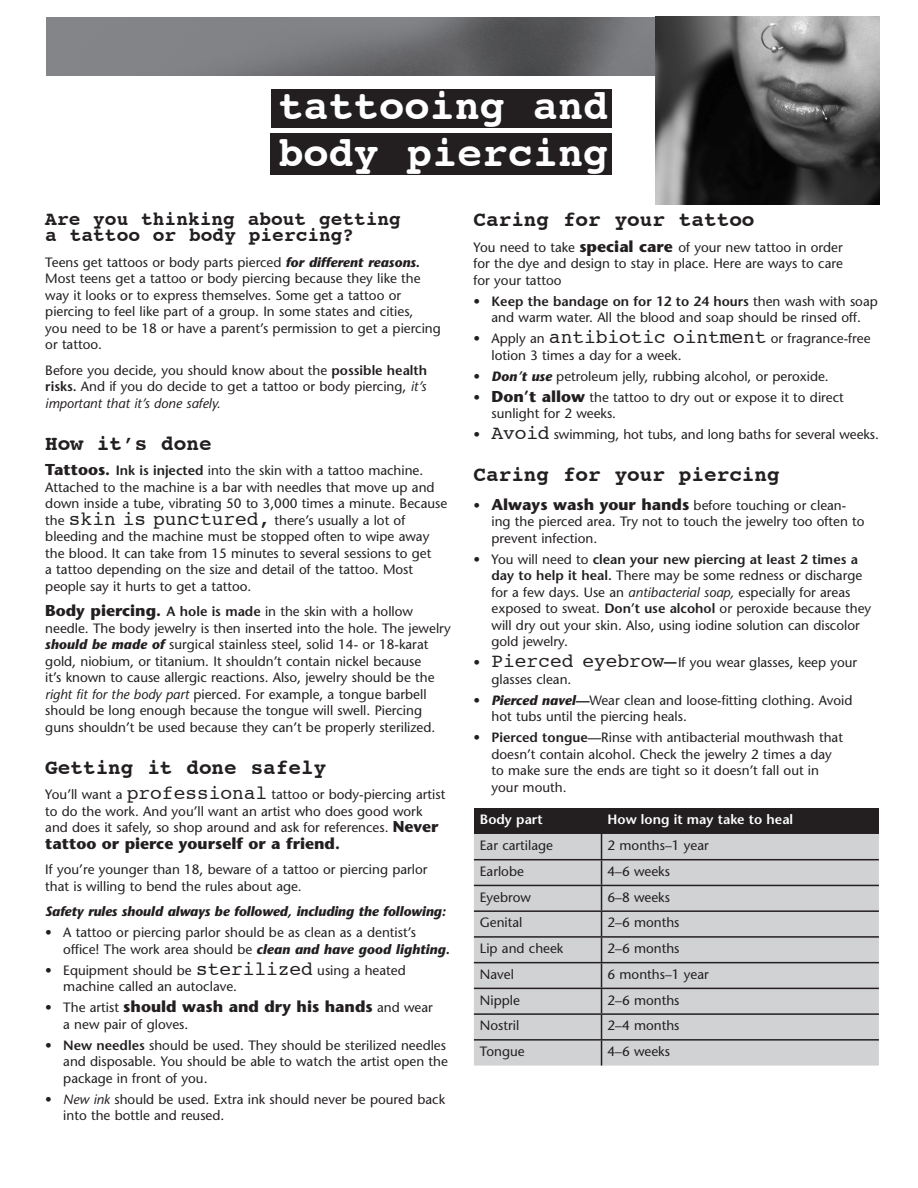
<style>
.page{position:relative;width:918px;height:1188px;background:#fff}
.page>*{position:absolute;margin:0;border:0;box-sizing:border-box;transform-origin:0 0}
.t1{font:700 42px/46.5px "Courier";color:#fff}
.t2{font:700 21px "Courier";color:#231f20}
.t3{font:700 19.5px/16.5px "Courier";color:#231f20}
.t4{font:700 15.75px "Stone Sans";color:#231f20}
.t5{font:13.5px/16.5px "Stone Sans";color:#231f20}
.t6{font:italic 700 13.5px "Stone Sans";letter-spacing:-.01em;color:#231f20}
.t7{font:600 13.5px "Stone Sans";color:#fff}
.s1{font-weight:700;font-style:italic}
.s2{font-weight:600}
.s3{font-style:italic}
.s4{font-weight:700;font-size:15.75px}
.s5{font-family:"Courier";font-size:19.5px}
.s6{font-weight:400;font-size:13.5px}
</style>
<div class="page">
<div style="left:271px;top:89px;width:341px;height:39px;background:#231f20"></div>
<div style="left:270px;top:133px;width:342px;height:42px;background:#231f20"></div>
<img style="left:47px;top:17px;width:609px;height:58px">
<img style="left:656px;top:16px;width:223px;height:189px">
<div style="left:474px;top:808px;width:128px;height:26px;background:#231f20"></div>
<div style="left:602px;top:808px;width:277px;height:26px;background:#231f20"></div>
<div style="left:474px;top:834px;width:405px;height:232px;background:#d1d2d4"></div>
<hr style="left:474px;top:859px;width:405px;height:1px;background:#231f20">
<hr style="left:474px;top:885px;width:405px;height:1px;background:#231f20">
<hr style="left:474px;top:910px;width:405px;height:2px;background:#231f20">
<hr style="left:474px;top:936px;width:405px;height:2px;background:#231f20">
<hr style="left:474px;top:962px;width:405px;height:1px;background:#231f20">
<hr style="left:474px;top:988px;width:405px;height:1px;background:#231f20">
<hr style="left:474px;top:1013px;width:405px;height:2px;background:#231f20">
<hr style="left:474px;top:1039px;width:405px;height:2px;background:#231f20">
<svg style="left:601px;top:834px;width:1px;height:232px"></svg>
<h1 class="t1" style="left:278px;top:86px;width:332px">tattooing and body piercing</h1>
<h3 class="t3" style="left:45px;top:212px;width:357px">Are you thinking about getting a tattoo or body piercing?</h3>
<p class="t5" style="left:45px;top:254px;width:397px">Teens get tattoos or body parts pierced <span class="s1">for different reasons.<br></span>Most teens get a tattoo or body piercing because they like the way it looks or to express themselves. Some get a tattoo or piercing to feel like part of a group. In some states and cities,<br>you need to be 18 or have a parent’s permission to get a piercing or tattoo.</p>
<p class="t5" style="left:45px;top:362px;width:383px;text-align:justify">Before you decide, you should know about the <span class="s2">possible health risks.</span> And if you do decide to get a tattoo or body piercing, <span class="s3">it’s important that it’s done safely.</span></p>
<h2 class="t2" style="left:45px;top:431px;width:168px">How itʼs done</h2>
<p class="t5" style="left:45px;top:462px;width:403px"><span class="s4">Tattoos.</span> <span class="s2">Ink is injected</span> into the skin with a tattoo machine.<br>Attached to the machine is a bar with needles that move up and down inside a tube, vibrating 50 to 3,000 times a minute. Because the <span class="s5">skin is punctured,</span> there’s usually a lot of bleeding and the machine must be stopped often to wipe away the blood. It can take from 15 minutes to several sessions to get<br>a tattoo depending on the size and detail of the tattoo. Most people say it hurts to get a tattoo.</p>
<p class="t5" style="left:45px;top:603px;width:407px"><span class="s4">Body piercing.</span> <span class="s2">A hole is made</span> in the skin with a hollow needle. The body jewelry is then inserted into the hole. The jewelry <span class="s1">should be made of</span> surgical stainless steel, solid 14- or 18-karat gold, niobium, or titanium. It shouldn’t contain nickel because<br>it’s known to cause allergic reactions. Also, jewelry should be the <span class="s3">right fit for the body part</span> pierced. For example, a tongue barbell should be long enough because the tongue will swell. Piercing guns shouldn’t be used because they can’t be properly sterilized.</p>
<h2 class="t2" style="left:45px;top:755px;width:283px">Getting it done safely</h2>
<p class="t5" style="left:45px;top:786px;width:402px">You’ll want a <span class="s5">professional</span> tattoo or body-piercing artist to do the work. And you’ll want an artist who does good work and does it safely, so shop around and ask for references. <span class="s4">Never</span></p>
<p class="t4" style="left:45px;top:834px;width:296px">tattoo or pierce yourself or a friend.</p>
<p class="t5" style="left:45px;top:861px;width:384px">If you’re younger than 18, beware of a tattoo or piercing parlor that is willing to bend the rules about age.</p>
<p class="t6" style="left:45px;top:904px;width:402px">Safety rules should always be followed, including the following:</p>
<p class="t5" style="left:63px;top:924px;width:388px;text-indent:-18px">• A tattoo or piercing parlor should be as clean as a dentist’s office! The work area should be <span class="s1">clean and have good lighting.</span></p>
<p class="t5" style="left:63px;top:962px;width:344px;text-indent:-18px">• Equipment should be <span class="s5">sterilized</span> using a heated machine called an autoclave.</p>
<p class="t4" style="left:45px;top:997px;width:389px"><span class="s6">• The artist</span> should wash and dry his hands <span class="s6">and wear</span></p>
<p class="t5" style="left:63px;top:1016px;width:127px">a new pair of gloves.</p>
<p class="t5" style="left:63px;top:1037px;width:386px;text-indent:-18px">• <span class="s2">New needles</span> should be used. They should be sterilized needles and disposable. You should be able to watch the artist open the package in front of you.</p>
<p class="t5" style="left:63px;top:1091px;width:383px;text-indent:-18px">• <span class="s3">New ink</span> should be used. Extra ink should never be poured back into the bottle and reused.</p>
<h2 class="t2" style="left:474px;top:207px;width:283px">Caring for your tattoo</h2>
<p class="t5" style="left:474px;top:239px;width:371px;text-align:justify">You need to take <span class="s4">special care</span> of your new tattoo in order for the dye and design to stay in place. Here are ways to care for your tattoo</p>
<p class="t5" style="left:474px;top:293px;width:406px;text-align:center">• <span class="s2">Keep the bandage on for 12 to 24 hours</span> then wash with soap and warm water. All the blood and soap should be rinsed off.</p>
<p class="t5" style="left:492px;top:330px;width:381px;text-indent:-18px">• Apply an <span class="s5">antibiotic ointment</span> or fragrance-free lotion 3 times a day for a week.</p>
<p class="t5" style="left:474px;top:368px;width:357px">• <span class="s1">Don’t use</span> petroleum jelly, rubbing alcohol, or peroxide.</p>
<p class="t5" style="left:492px;top:389px;width:354px;text-indent:-18px">• <span class="s4">Don’t allow</span> the tattoo to dry out or expose it to direct sunlight for 2 weeks.</p>
<p class="t5" style="left:474px;top:426px;width:407px">• <span class="s5">Avoid</span> swimming, hot tubs, and long baths for several weeks.</p>
<h2 class="t2" style="left:474px;top:462px;width:308px">Caring for your piercing</h2>
<p class="t5" style="left:492px;top:497px;width:375px;text-indent:-18px">• <span class="s4">Always wash your hands</span> before touching or clean&shy;ing the pierced area. Try not to touch the jewelry too often to prevent infection.</p>
<p class="t5" style="left:492px;top:551px;width:381px;text-indent:-18px">• You will need to <span class="s2">clean your new piercing at least 2 times a day to help it heal.</span> There may be some redness or discharge for a few days. Use an <span class="s3">antibacterial soap,</span> especially for areas exposed to sweat. <span class="s2">Don’t use alcohol</span> or peroxide because they will dry out your skin. Also, using iodine solution can discolor gold jewelry.</p>
<p class="t5" style="left:492px;top:654px;width:367px;text-indent:-18px">• <span class="s5">Pierced eyebrow—</span>If you wear glasses, keep your glasses clean.</p>
<p class="t5" style="left:492px;top:692px;width:362px;text-indent:-18px">• <span class="s1">Pierced navel—</span>Wear clean and loose-fitting clothing. Avoid hot tubs until the piercing heals.</p>
<p class="t5" style="left:492px;top:729px;width:353px;text-indent:-18px">• <span class="s2">Pierced tongue—</span>Rinse with antibacterial mouthwash that doesn’t contain alcohol. Check the jewelry 2 times a day to make sure the ends are tight so it doesn’t fall out in your mouth.</p>
<p class="t7" style="left:480px;top:812px;width:64px">Body part</p>
<p class="t7" style="left:608px;top:812px;width:187px">How long it may take to heal</p>
<p class="t5" style="left:480px;top:837px;width:75px">Ear cartilage</p>
<p class="t5" style="left:608px;top:837px;width:103px">2 months–1 year</p>
<p class="t5" style="left:480px;top:863px;width:45px">Earlobe</p>
<p class="t5" style="left:608px;top:863px;width:64px">4–6 weeks</p>
<p class="t5" style="left:480px;top:889px;width:53px">Eyebrow</p>
<p class="t5" style="left:608px;top:889px;width:64px">6–8 weeks</p>
<p class="t5" style="left:480px;top:914px;width:44px">Genital</p>
<p class="t5" style="left:608px;top:914px;width:74px">2–6 months</p>
<p class="t5" style="left:480px;top:940px;width:85px">Lip and cheek</p>
<p class="t5" style="left:608px;top:940px;width:74px">2–6 months</p>
<p class="t5" style="left:480px;top:966px;width:35px">Navel</p>
<p class="t5" style="left:608px;top:966px;width:103px">6 months–1 year</p>
<p class="t5" style="left:480px;top:992px;width:41px">Nipple</p>
<p class="t5" style="left:608px;top:992px;width:74px">2–6 months</p>
<p class="t5" style="left:480px;top:1017px;width:41px">Nostril</p>
<p class="t5" style="left:608px;top:1017px;width:74px">2–4 months</p>
<p class="t5" style="left:480px;top:1043px;width:46px">Tongue</p>
<p class="t5" style="left:608px;top:1043px;width:64px">4–6 weeks</p>
</div>
